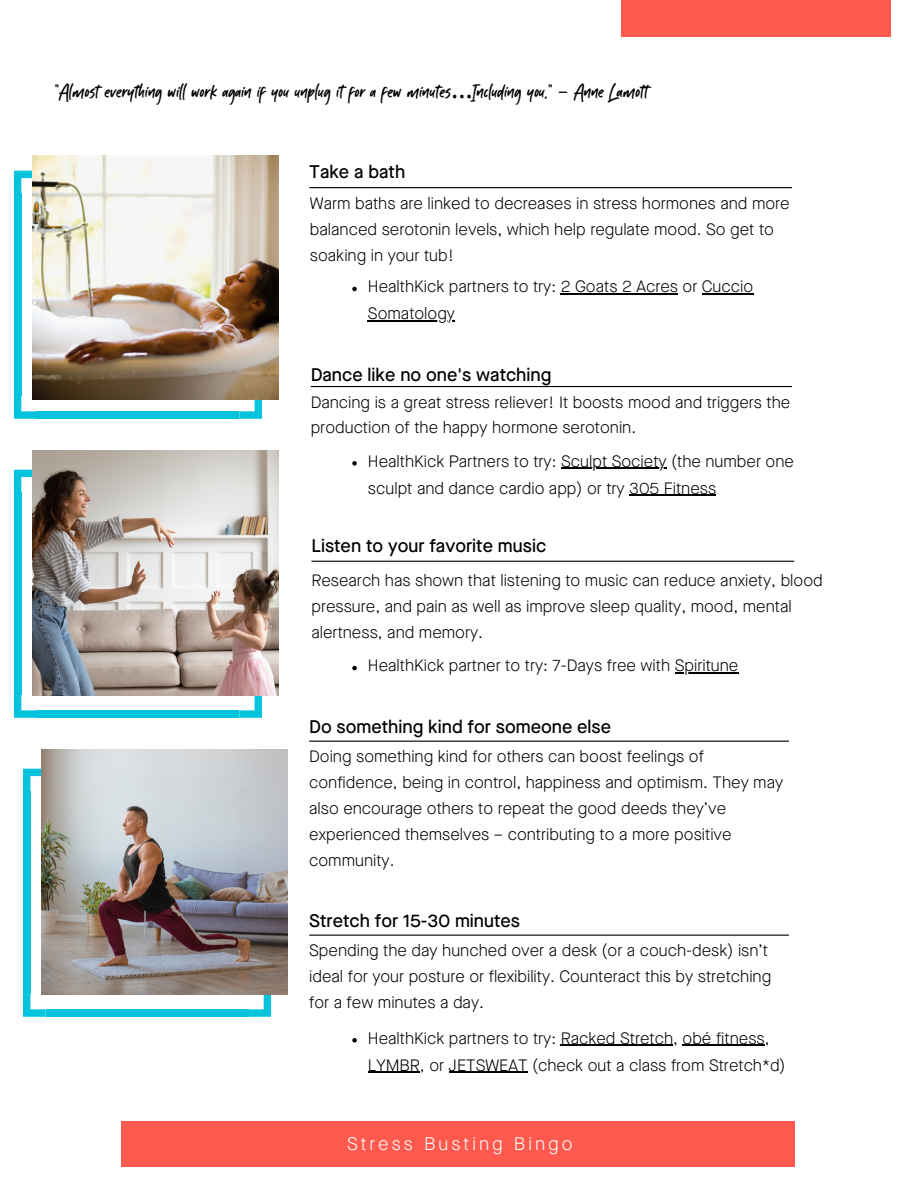
<style>
.page{position:relative;width:918px;height:1188px;background:#fff}
.page>*{position:absolute;margin:0;border:0;box-sizing:border-box;transform-origin:0 0}
.t1{font:27px "Kabut Hitam";color:#000}
.t2{font:500 18.3px "Maison Neue";color:#000}
.t3{font:300 18.3px "Maison Neue";letter-spacing:.165em;color:#fff}
.t4{font:300 16.5px/25.8px "Maison Neue";color:#000}
.s1{font-family:"Noto Sans Gurmukhi"}
</style>
<div class="page">
<div style="left:122px;top:1121px;width:673px;height:46px;background:#ff5a4d"></div>
<hr style="left:309px;top:187px;width:483px;height:1px;background:#000">
<div style="left:621px;top:0;width:269px;height:37px;background:#ff5a4d"></div>
<hr style="left:311px;top:386px;width:481px;height:1px;background:#000">
<hr style="left:311px;top:561px;width:483px;height:1px;background:#000">
<hr style="left:309px;top:741px;width:480px;height:1px;background:#000">
<div style="left:14px;top:193px;width:7px;height:203px;background:#05c3dd"></div>
<div style="left:37px;top:411px;width:202px;height:8px;background:#05c3dd"></div>
<svg style="left:14px;top:171px;width:18px;height:22px"></svg>
<svg style="left:239px;top:399px;width:23px;height:20px"></svg>
<svg style="left:14px;top:396px;width:23px;height:23px"></svg>
<img style="left:32px;top:155px;width:246px;height:244px">
<div style="left:14px;top:492px;width:7px;height:203px;background:#05c3dd"></div>
<div style="left:37px;top:710px;width:202px;height:8px;background:#05c3dd"></div>
<svg style="left:14px;top:470px;width:18px;height:22px"></svg>
<svg style="left:239px;top:695px;width:23px;height:23px"></svg>
<svg style="left:14px;top:695px;width:23px;height:23px"></svg>
<img style="left:32px;top:451px;width:246px;height:244px">
<svg style="left:352px;top:287px;width:5px;height:4px"></svg>
<hr style="left:561px;top:293px;width:117px;height:2px;background:#000">
<hr style="left:702px;top:293px;width:51px;height:2px;background:#000">
<hr style="left:368px;top:320px;width:87px;height:2px;background:#000">
<svg style="left:352px;top:461px;width:5px;height:5px"></svg>
<hr style="left:561px;top:468px;width:106px;height:1px;background:#000">
<hr style="left:629px;top:495px;width:87px;height:1px;background:#000">
<svg style="left:352px;top:666px;width:5px;height:4px"></svg>
<hr style="left:675px;top:673px;width:63px;height:1px;background:#000">
<div style="left:23px;top:791px;width:7px;height:203px;background:#05c3dd"></div>
<div style="left:46px;top:1009px;width:202px;height:8px;background:#05c3dd"></div>
<svg style="left:23px;top:769px;width:18px;height:22px"></svg>
<svg style="left:248px;top:994px;width:23px;height:23px"></svg>
<svg style="left:23px;top:994px;width:23px;height:23px"></svg>
<img style="left:41px;top:750px;width:247px;height:244px">
<hr style="left:309px;top:935px;width:480px;height:1px;background:#000">
<svg style="left:352px;top:1038px;width:5px;height:5px"></svg>
<hr style="left:561px;top:1045px;width:112px;height:1px;background:#000">
<hr style="left:683px;top:1045px;width:82px;height:1px;background:#000">
<hr style="left:368px;top:1072px;width:52px;height:1px;background:#000">
<hr style="left:449px;top:1072px;width:79px;height:1px;background:#000">
<p class="t1" style="left:55px;top:78px;width:595px">"Almost everything will work again if you unplug it for a few minutes<span class="s1">…</span>Including you.” – Anne Lamott</p>
<p class="t2" style="left:309px;top:164px;width:98px">Take a bath</p>
<p class="t4" style="left:310px;top:192px;width:481px">Warm baths are linked to decreases in stress hormones and more balanced serotonin levels, which help regulate mood. So get to soaking in your tub!</p>
<p class="t4" style="left:368px;top:275px;width:387px;line-height:27px">HealthKick partners to try: 2 Goats 2 Acres or Cuccio<br>Somatology</p>
<p class="t2" style="left:311px;top:367px;width:242px">Dance like no one's watching</p>
<p class="t4" style="left:311px;top:391px;width:481px">Dancing is a great stress reliever! It boosts mood and triggers the production of the happy hormone serotonin.</p>
<p class="t4" style="left:368px;top:449px;width:428px;line-height:27px">HealthKick Partners to try: Sculpt Society (the number one sculpt and dance cardio app) or try 305 Fitness</p>
<p class="t2" style="left:311px;top:538px;width:236px">Listen to your favorite music</p>
<p class="t4" style="left:311px;top:569px;width:513px">Research has shown that listening to music can reduce anxiety, blood pressure, and pain as well as improve sleep quality, mood, mental alertness, and memory.</p>
<p class="t4" style="left:368px;top:654px;width:372px">HealthKick partner to try: 7-Days free with Spiritune</p>
<p class="t2" style="left:309px;top:719px;width:303px">Do something kind for someone else</p>
<p class="t4" style="left:309px;top:745px;width:476px">Doing something kind for others can boost feelings of confidence, being in control, happiness and optimism. They may also encourage others to repeat the good deeds they’ve experienced themselves – contributing to a more positive community.</p>
<p class="t2" style="left:309px;top:913px;width:212px">Stretch for 15-30 minutes</p>
<p class="t4" style="left:309px;top:939px;width:464px">Spending the day hunched over a desk (or a couch-desk) isn’t ideal for your posture or flexibility. Counteract this by stretching for a few minutes a day.</p>
<p class="t4" style="left:368px;top:1026px;width:419px;line-height:27px">HealthKick partners to try: Racked Stretch, obé fitness,<br>LYMBR, or JETSWEAT (check out a class from Stretch*d)</p>
<p class="t3" style="left:347px;top:1136px;width:227px">Stress Busting Bingo</p>
</div>
